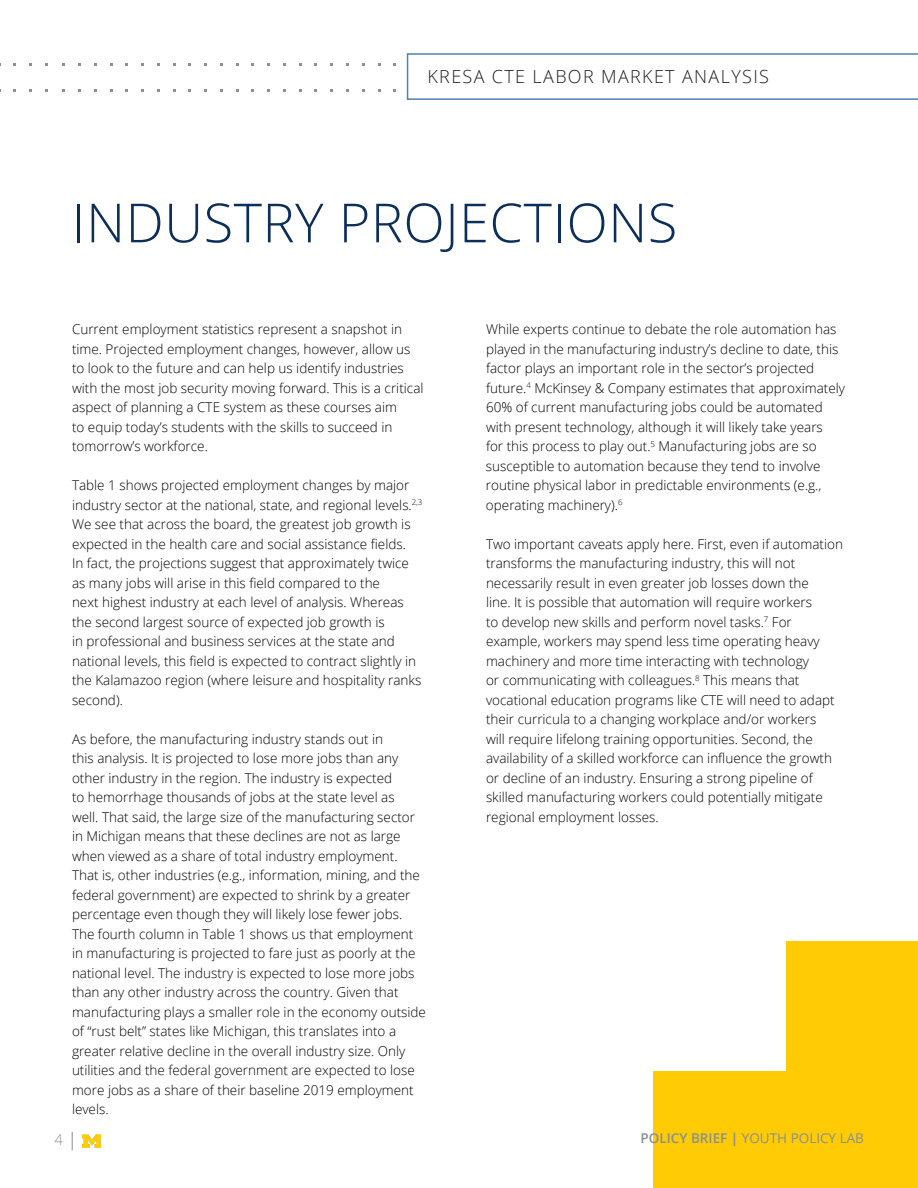
<style>
.page{position:relative;width:918px;height:1188px;background:#fff}
.page>*{position:absolute;margin:0;border:0;box-sizing:border-box;transform-origin:0 0}
.t1{font:300 54px "Open Sans";letter-spacing:.01em;color:#0c2e5a}
.t2{font:300 18px "Open Sans";letter-spacing:.075em;color:#231f20}
.t3{font:300 15px "Open Sans";color:#898f93}
.t4{font:300 13.5px/19.5px "Open Sans";color:#000}
.t5{font:13.5px "Open Sans";color:#898f93}
.s1{font-weight:600}
.s2{font-weight:700}
</style>
<div class="page">
<div style="left:653px;top:941px;width:265px;height:247px;background:#ffcb05"></div>
<div style="left:650px;top:938px;width:136px;height:133px;background:#fff"></div>
<img style="left:83px;top:1134px;width:18px;height:13px">
<svg style="left:72px;top:1132px;width:1px;height:19px"></svg>
<svg style="left:407px;top:53px;width:511px;height:47px"></svg>
<p class="t2" style="left:428px;top:64px;width:343px">KRESA CTE LABOR MARKET ANALYSIS</p>
<p class="t1" style="left:72px;top:186px;width:607px">INDUSTRY PROJECTIONS</p>
<p class="t3" style="left:55px;top:1130px;width:10px">4</p>
<p class="t4" style="left:72px;top:319px;width:353px">Current employment statistics represent a snapshot in time. Projected employment changes, however, allow us to look to the future and can help us identify industries with the most job security moving forward. This is a critical aspect of planning a CTE system as these courses aim<br>to equip today’s students with the skills to succeed in tomorrow’s workforce.</p>
<p class="t4" style="left:72px;top:475px;width:352px">Table 1 shows projected employment changes by major industry sector at the national, state, and regional levels.<sup>2,3<br></sup>We see that across the board, the greatest job growth is expected in the health care and social assistance fields.<br>In fact, the projections suggest that approximately twice as many jobs will arise in this field compared to the<br>next highest industry at each level of analysis. Whereas the second largest source of expected job growth is<br>in professional and business services at the state and national levels, this field is expected to contract slightly in the Kalamazoo region (where leisure and hospitality ranks second).</p>
<p class="t4" style="left:72px;top:729px;width:355px">As before, the manufacturing industry stands out in<br>this analysis. It is projected to lose more jobs than any other industry in the region. The industry is expected<br>to hemorrhage thousands of jobs at the state level as<br>well. That said, the large size of the manufacturing sector in Michigan means that these declines are not as large when viewed as a share of total industry employment.<br>That is, other industries (e.g., information, mining, and the federal government) are expected to shrink by a greater percentage even though they will likely lose fewer jobs.<br>The fourth column in Table 1 shows us that employment in manufacturing is projected to fare just as poorly at the national level. The industry is expected to lose more jobs than any other industry across the country. Given that manufacturing plays a smaller role in the economy outside of “rust belt” states like Michigan, this translates into a greater relative decline in the overall industry size. Only utilities and the federal government are expected to lose more jobs as a share of their baseline 2019 employment levels.</p>
<p class="t4" style="left:486px;top:319px;width:361px">While experts continue to debate the role automation has played in the manufacturing industry’s decline to date, this factor plays an important role in the sector’s projected future.<sup>4</sup> McKinsey &amp; Company estimates that approximately 60% of current manufacturing jobs could be automated with present technology, although it will likely take years<br>for this process to play out.<sup>5</sup> Manufacturing jobs are so susceptible to automation because they tend to involve routine physical labor in predictable environments (e.g., operating machinery).<sup>6</sup></p>
<p class="t4" style="left:486px;top:534px;width:358px">Two important caveats apply here. First, even if automation transforms the manufacturing industry, this will not necessarily result in even greater job losses down the<br>line. It is possible that automation will require workers<br>to develop new skills and perform novel tasks.<sup>7</sup> For example, workers may spend less time operating heavy machinery and more time interacting with technology<br>or communicating with colleagues.<sup>8</sup> This means that vocational education programs like CTE will need to adapt their curricula to a changing workplace and/or workers<br>will require lifelong training opportunities. Second, the availability of a skilled workforce can influence the growth or decline of an industry. Ensuring a strong pipeline of skilled manufacturing workers could potentially mitigate regional employment losses.</p>
<p class="t5" style="left:641px;top:1129px;width:225px"><span class="s1">POLICY BRIEF</span> <span class="s2">|</span> YOUTH POLICY LAB</p>
</div>
